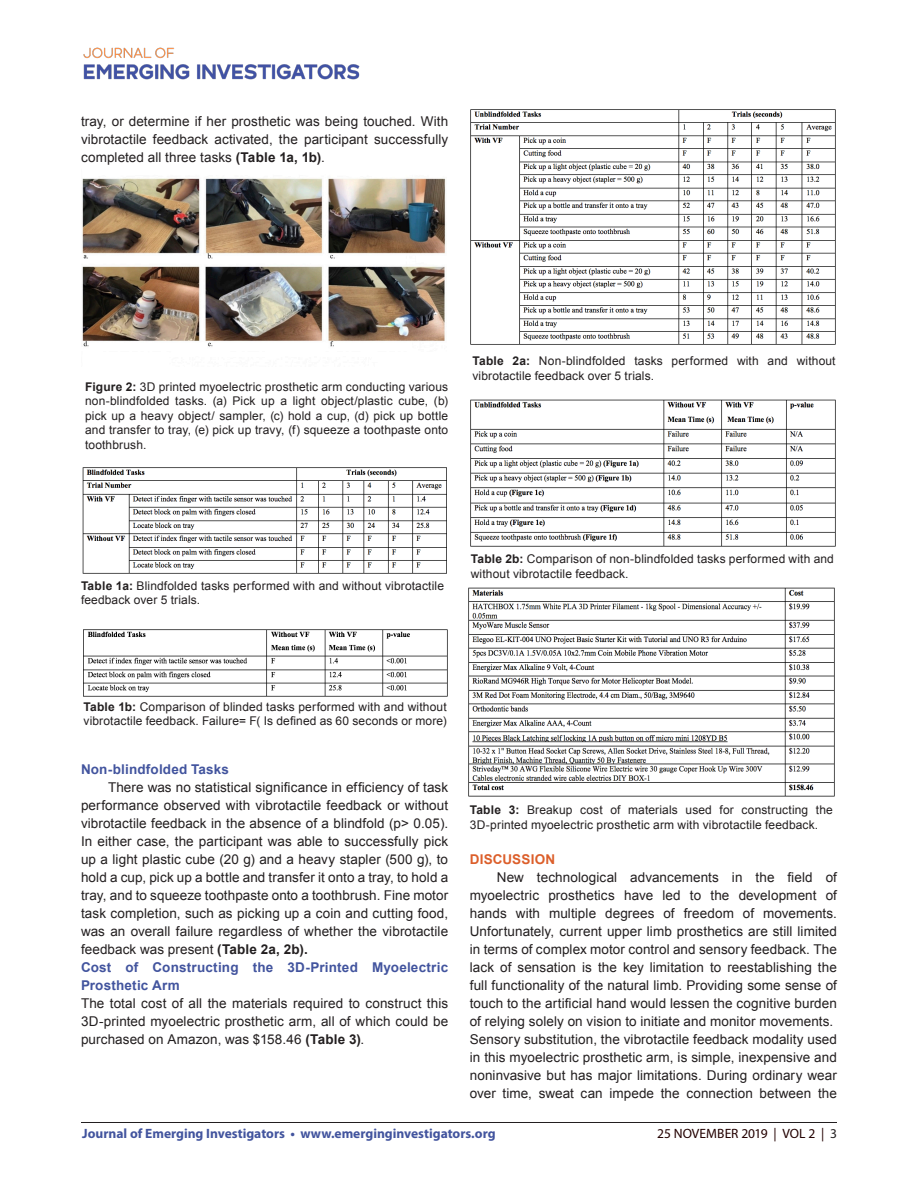
<style>
.page{position:relative;width:918px;height:1188px;background:#fff}
.page>*{position:absolute;margin:0;border:0;box-sizing:border-box;transform-origin:0 0}
.t1{font:13.5px/18px "Arial";letter-spacing:.005em;color:#231f20;text-align:justify}
.t2{font:700 13.5px/18px "Arial";letter-spacing:.015em;color:#42549e}
.t3{font:700 13.5px "Myriad Pro";color:#42549e}
.t4{font:13.5px "Myriad Pro";color:#230000}
.t5{font:700 13.5px "Arial";letter-spacing:.015em;color:#dc5f2b}
.t6{font:12px/14.4px "Arial";letter-spacing:.01em;color:#231f20}
.s1{font-weight:700}
.s2{color:#231f20}
</style>
<div class="page">
<hr style="left:81px;top:1122px;width:756px;height:1px;background:#231f20">
<img style="left:83px;top:47px;width:277px;height:33px">
<img style="left:82px;top:178px;width:364px;height:169px">
<img style="left:82px;top:467px;width:365px;height:107px">
<img style="left:83px;top:629px;width:365px;height:67px">
<img style="left:470px;top:109px;width:366px;height:236px">
<img style="left:470px;top:400px;width:366px;height:146px">
<img style="left:468px;top:588px;width:367px;height:209px">
<p class="t1" style="left:81px;top:112px;width:369px">tray, or determine if her prosthetic was being touched. With vibrotactile feedback activated, the participant successfully completed all three tasks <span class="s1">(Table 1a, 1b)</span>.</p>
<p class="t6" style="left:85px;top:380px;width:365px;text-align:justify"><span class="s1">Figure 2:</span> 3D printed myoelectric prosthetic arm conducting various non-blindfolded tasks. (a) Pick up a light object/plastic cube, (b) pick up a heavy object/ sampler, (c) hold a cup, (d) pick up bottle and transfer to tray, (e) pick up travy, (f) squeeze a toothpaste onto toothbrush.</p>
<p class="t6" style="left:472px;top:354px;width:365px"><span class="s1">Table 2a:</span> Non-blindfolded tasks performed with and without vibrotactile feedback over 5 trials.</p>
<p class="t6" style="left:81px;top:578px;width:365px"><span class="s1">Table 1a:</span> Blindfolded tasks performed with and without vibrotactile feedback over 5 trials.</p>
<p class="t6" style="left:471px;top:552px;width:365px"><span class="s1">Table 2b:</span> Comparison of non-blindfolded tasks performed with and without vibrotactile feedback.</p>
<p class="t6" style="left:84px;top:700px;width:365px"><span class="s1">Table 1b:</span> Comparison of blinded tasks performed with and without vibrotactile feedback. Failure= F( Is defined as 60 seconds or more)</p>
<p class="t2" style="left:81px;top:761px;width:149px">Non-blindfolded Tasks</p>
<p class="t1" style="left:81px;top:778px;width:369px;text-indent:27px">There was no statistical significance in efficiency of task performance observed with vibrotactile feedback or without vibrotactile feedback in the absence of a blindfold (p&gt; 0.05).<br>In either case, the participant was able to successfully pick up a light plastic cube (20 g) and a heavy stapler (500 g), to hold a cup, pick up a bottle and transfer it onto a tray, to hold a tray, and to squeeze toothpaste onto a toothbrush. Fine motor task completion, such as picking up a coin and cutting food, was an overall failure regardless of whether the vibrotactile feedback was present <span class="s1">(Table 2a, 2b).</span></p>
<p class="t2" style="left:81px;top:959px;width:369px">Cost of Constructing the 3D-Printed Myoelectric<br>Prosthetic Arm</p>
<p class="t1" style="left:81px;top:994px;width:369px">The total cost of all the materials required to construct this 3D-printed myoelectric prosthetic arm, all of which could be purchased on Amazon, was $158.46 <span class="s1">(Table 3)</span>.</p>
<p class="t6" style="left:470px;top:803px;width:365px"><span class="s1">Table 3:</span> Breakup cost of materials used for constructing the<br>3D-printed myoelectric prosthetic arm with vibrotactile feedback.</p>
<p class="t5" style="left:470px;top:850px;width:87px">DISCUSSION</p>
<p class="t1" style="left:470px;top:868px;width:369px;text-indent:27px">New technological advancements in the field of myoelectric prosthetics have led to the development of hands with multiple degrees of freedom of movements.<br>Unfortunately, current upper limb prosthetics are still limited in terms of complex motor control and sensory feedback. The lack of sensation is the key limitation to reestablishing the full functionality of the natural limb. Providing some sense of touch to the artificial hand would lessen the cognitive burden of relying solely on vision to initiate and monitor movements.</p>
<p class="t1" style="left:470px;top:1030px;width:369px">Sensory substitution, the vibrotactile feedback modality used in this myoelectric prosthetic arm, is simple, inexpensive and noninvasive but has major limitations. During ordinary wear over time, sweat can impede the connection between the</p>
<p class="t3" style="left:82px;top:1125px;width:415px">Journal of Emerging Investigators • www.emerginginvestigators.org</p>
<p class="t4" style="left:657px;top:1125px;width:181px">25 NOVEMBER 2019 | VOL 2 | <span class="s2">3</span></p>
</div>
